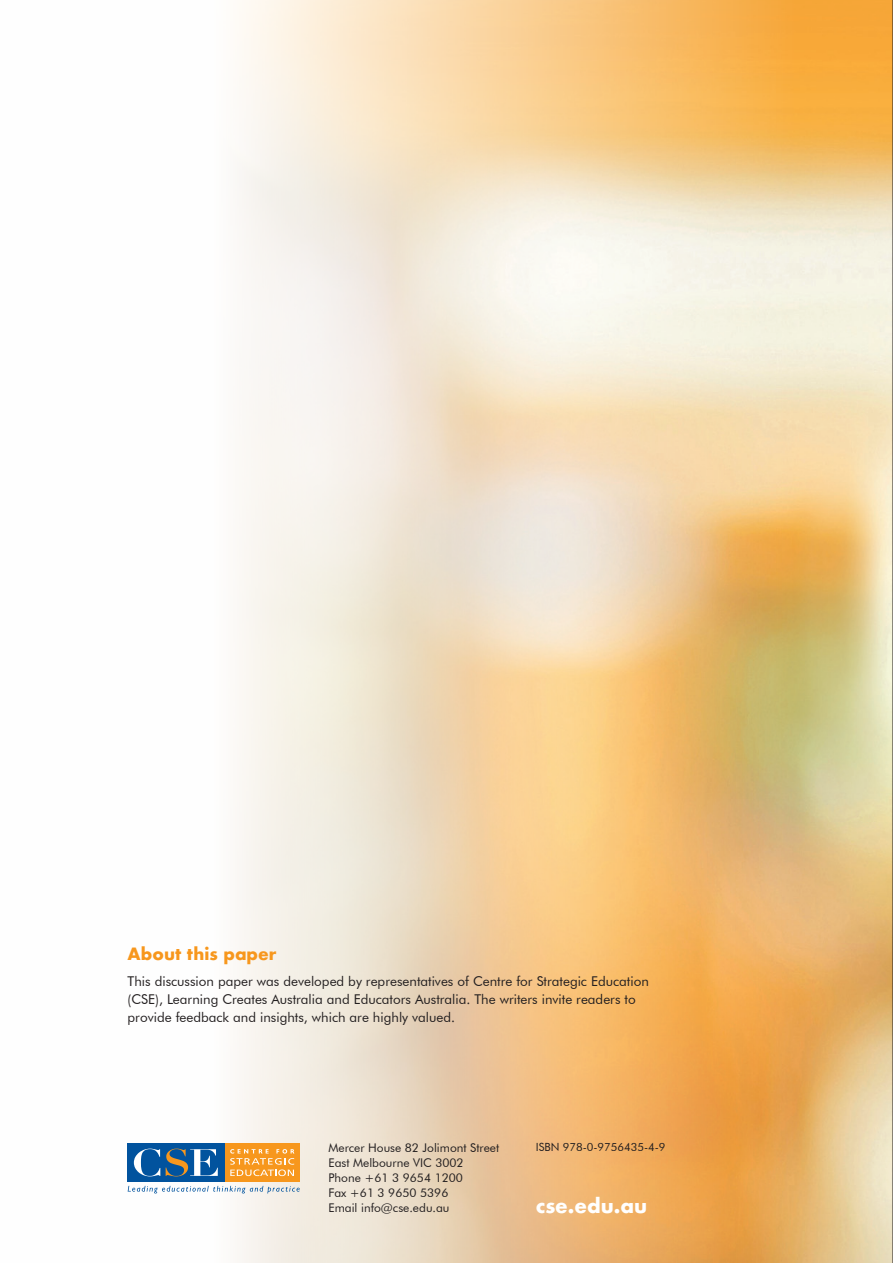
<style>
.page{position:relative;width:893px;height:1263px;background:#fff}
.page>*{position:absolute;margin:0;border:0;box-sizing:border-box;transform-origin:0 0}
.t1{font:700 19.5px "Futura";color:#fff}
.t2{font:700 16.5px "Futura";color:#f7971d}
.t3{font:13.5px/18px "Futura BT";color:#231f20}
.t4{font:12px/15px "Futura BT";color:#231f20}
.t5{font:11.25px "Futura BT";color:#231f20}
</style>
<div class="page">
<img style="left:127px;top:0;width:765px;height:1263px">
<div style="left:225px;top:1143px;width:75px;height:38px;background:#f7971d"></div>
<div style="left:128px;top:1143px;width:97px;height:38px;background:#01539e"></div>
<svg style="left:128px;top:1186px;width:172px;height:7px"></svg>
<svg style="left:134px;top:1148px;width:26px;height:28px"></svg>
<svg style="left:166px;top:1148px;width:52px;height:28px"></svg>
<svg style="left:230px;top:1149px;width:64px;height:27px"></svg>
<hr style="left:892px;top:0;width:1px;height:1263px;background:#231f20">
<p class="t2" style="left:128px;top:942px;width:150px">About this paper</p>
<p class="t3" style="left:128px;top:972px;width:523px">This discussion paper was developed by representatives of Centre for Strategic Education (CSE), Learning Creates Australia and Educators Australia. The writers invite readers to provide feedback and insights, which are highly valued.</p>
<p class="t4" style="left:328px;top:1140px;width:172px">Mercer House 82 Jolimont Street<br>East Melbourne VIC 3002<br>Phone +61 3 9654 1200<br>Fax +61 3 9650 5396<br>Email info@cse.edu.au</p>
<p class="t5" style="left:536px;top:1140px;width:131px">ISBN 978-0-9756435-4-9</p>
<h1 class="t1" style="left:536px;top:1191px;width:113px">cse.edu.au</h1>
</div>
